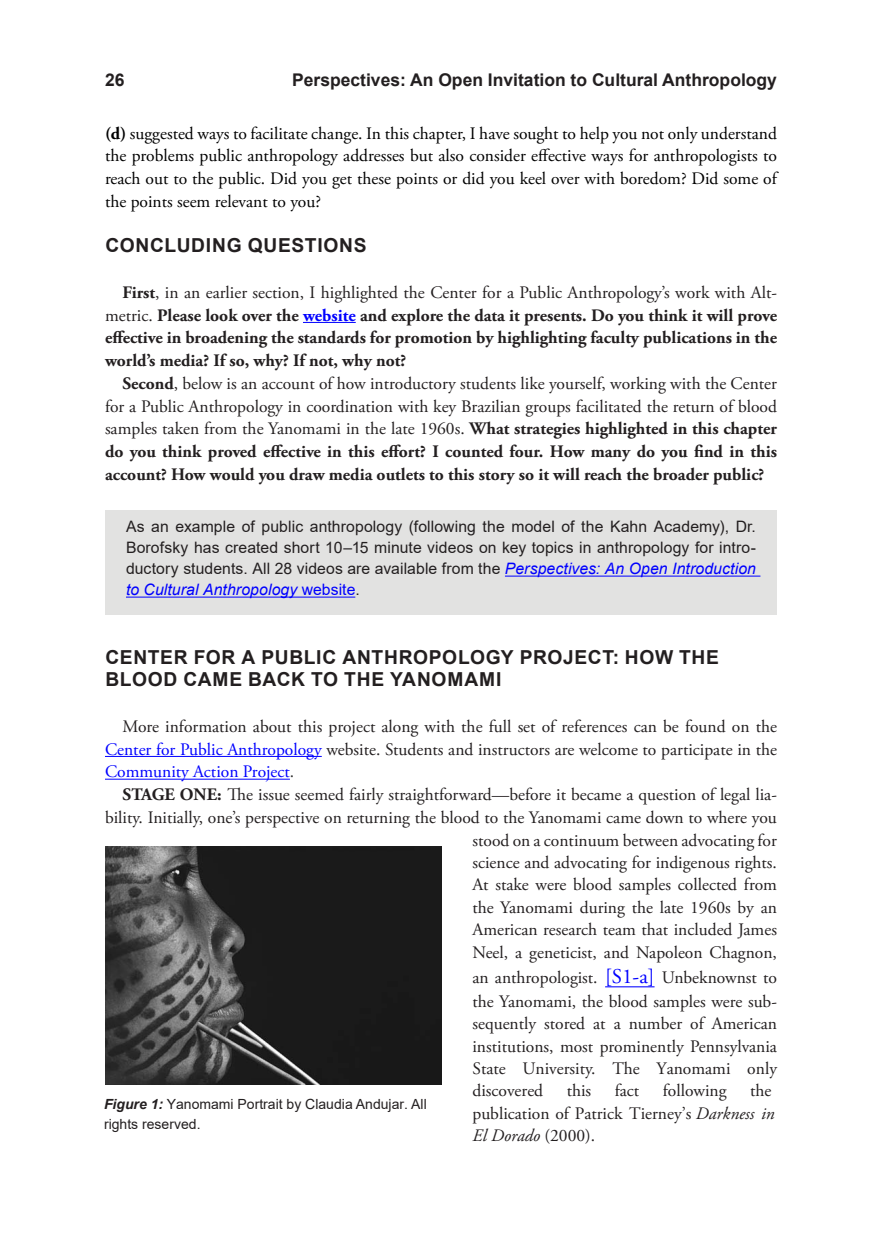
<style>
.page{position:relative;width:882px;height:1260px;background:#fff}
.page>*{position:absolute;margin:0;border:0;box-sizing:border-box;transform-origin:0 0}
.t1{font:700 19.25px/22.8px "Arial";letter-spacing:.035em;color:#231f20}
.t2{font:17.5px/22.4px "Adobe Garamond Pro";color:#231f20;text-align:justify}
.t3{font:700 17.5px/22.8px "Adobe Garamond Pro";color:#231f20;text-align:justify}
.t4{font:17.5px/22.8px "Adobe Garamond Pro";color:#000;text-align:justify}
.t5{font:700 17.5px "Arial";color:#231f20}
.Text_Box_para_first{font:15.75px/21px "Arial";letter-spacing:.005em;color:#231f20;text-align:justify}
.t6{font:14px/20.3px "Arial";color:#231f20}
.s1{font-weight:700}
.s2{font-weight:400}
.s3{color:#00f}
.s4{font-style:italic;color:#00f}
.s5{color:#333}
.s6{font-size:21px;color:#00f}
.s7{font-style:italic}
.s8{font-weight:700;font-style:italic}
</style>
<div class="page">
<hr style="left:303px;top:322px;width:53px;height:1px;background:#00f">
<div style="left:105px;top:510px;width:672px;height:105px;background:#e2e2e1"></div>
<hr style="left:505px;top:576px;width:255px;height:1px;background:#00f">
<hr style="left:126px;top:597px;width:229px;height:1px;background:#00f">
<hr style="left:105px;top:756px;width:217px;height:1px;background:#00f">
<hr style="left:105px;top:779px;width:185px;height:1px;background:#00f">
<img style="left:105px;top:846px;width:336px;height:239px">
<hr style="left:605px;top:986px;width:50px;height:1px;background:#00f">
<p class="t5" style="left:105px;top:68px;width:21px">26</p>
<p class="t5" style="left:292px;top:68px;width:486px">Perspectives: An Open Invitation to Cultural Anthropology</p>
<p class="t4" style="left:105px;top:122px;width:674px"><span class="s1">(d)</span> suggested ways to facilitate change. In this chapter, I have sought to help you not only understand the problems public anthropology addresses but also consider effective ways for anthropologists to reach out to the public. Did you get these points or did you keel over with boredom? Did some of the points seem relevant to you?</p>
<h1 class="t1" style="left:105px;top:235px;width:263px">CONCLUDING QUESTIONS</h1>
<p class="t3" style="left:105px;top:281px;width:674px;text-indent:18px">First<span class="s2">, in an earlier section, I highlighted the Center for a Public Anthropology’s work with Alt&shy;metric.</span> Please look over the <span class="s3">website</span> and explore the data it presents. Do you think it will prove effective in broadening the standards for promotion by highlighting faculty publications in the world’s media? If so, why? If not, why not?</p>
<p class="t2" style="left:105px;top:373px;width:674px;text-indent:18px"><span class="s1">Second</span>, below is an account of how introductory students like yourself, working with the Center for a Public Anthropology in coordination with key Brazilian groups facilitated the return of blood samples taken from the Yanomami in the late 1960s. <span class="s1">What strategies highlighted in this chapter do you think proved effective in this effort? I counted four. How many do you find in this account? How would you draw media outlets to this story so it will reach the broader public?</span></p>
<p class="Text_Box_para_first" style="left:126px;top:516px;width:632px">As an example of public anthropology (following the model of the Kahn Academy), Dr.<br>Borofsky has created short 10–15 minute videos on key topics in anthropology for intro&shy;ductory students. All 28 videos are available from the <span class="s4">Perspectives: An Open Introduction to Cultural Anthropology</span> <span class="s3">website</span>.</p>
<h1 class="t1" style="left:105px;top:646px;width:615px">CENTER FOR A PUBLIC ANTHROPOLOGY PROJECT: HOW THE<br>BLOOD CAME BACK TO THE YANOMAMI</h1>
<p class="t2" style="left:105px;top:716px;width:674px;text-indent:18px">More information about this project along with the full set of references can be found on the <span class="s3">Center for Public Anthropology</span> website. Students and instructors are welcome to participate in the <span class="s3">Community Action Project</span><span class="s5">.</span></p>
<p class="t2" style="left:105px;top:784px;width:674px;text-align:right"><span class="s1">STAGE ONE:</span> The issue seemed fairly straightforward—before it became a question of legal lia&shy;bility. Initially, one’s perspective on returning the blood to the Yanomami came down to where you stood on a continuum between advocating for<br>science and advocating for indigenous rights.<br>At stake were blood samples collected from<br>the Yanomami during the late 1960s by an<br>American research team that included James<br>Neel, a geneticist, and Napoleon Chagnon,</p>
<p class="t2" style="left:472px;top:966px;width:306px;line-height:24px">an anthropologist. <span class="s6">[S1-a]</span> Unbeknownst to the Yanomami, the blood samples were sub-</p>
<p class="t2" style="left:472px;top:1013px;width:306px">sequently stored at a number of American institutions, most prominently Pennsylvania State University. The Yanomami only discovered</p>
<p class="t2" style="left:472px;top:1080px;width:304px;text-align:left;text-indent:278px">the publication of Patrick Tierney’s <span class="s7">Darkness in<br>El Dorado</span> (2000).</p>
<p class="t2" style="left:567px;top:1080px;width:26px">this</p>
<p class="t2" style="left:615px;top:1080px;width:26px">fact</p>
<p class="t2" style="left:663px;top:1080px;width:65px">following</p>
<p class="t6" style="left:104px;top:1093px;width:324px"><span class="s8">Figure 1:</span> Yanomami Portrait by Claudia Andujar. All rights reserved.</p>
</div>
